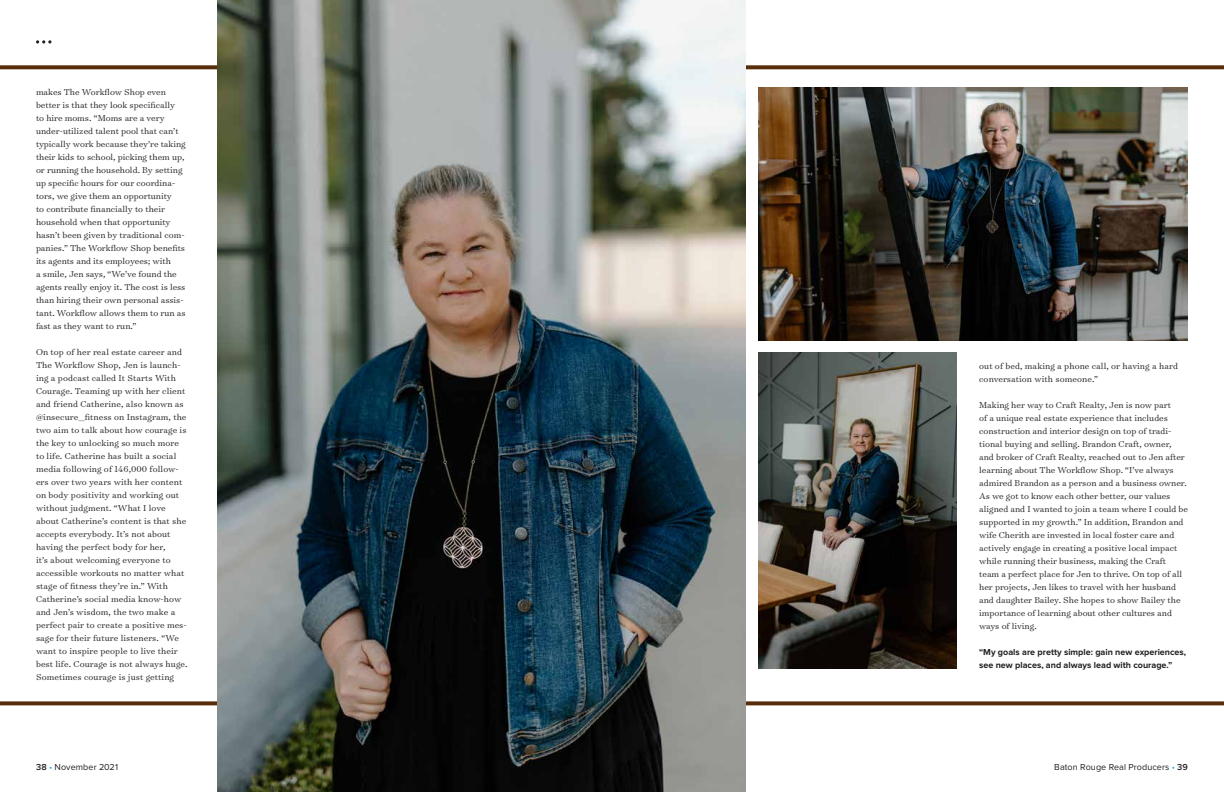
<style>
.page{position:relative;width:1224px;height:792px;background:#fff}
.page>*{position:absolute;margin:0;border:0;box-sizing:border-box;transform-origin:0 0}
.t1{font:300 9.8px/13px "Surveyor Text";color:#231f20}
.t2{font:700 9px/13px "Proxima Nova";color:#231f20}
.t3{font:9px "Proxima Nova";letter-spacing:.01em;color:#231f20}
.s1{font-weight:600}
.s2{color:#19a8e0}
</style>
<div class="page">
<img style="left:758px;top:87px;width:430px;height:253px">
<img style="left:758px;top:352px;width:198px;height:316px">
<svg style="left:36px;top:40px;width:15px;height:4px"></svg>
<svg style="left:0;top:65px;width:1224px;height:4px;background:#653e1d"></svg>
<svg style="left:0;top:701px;width:1224px;height:4px;background:#684222"></svg>
<img style="left:217px;top:0;width:529px;height:792px">
<p class="t1" style="left:36px;top:85px;width:151px">makes The Workflow Shop even better is that they look specifically<br>to hire moms. “Moms are a very under-utilized talent pool that can’t typically work because they’re taking their kids to school, picking them up, or running the household. By setting up specific hours for our coordina&shy;tors, we give them an opportunity<br>to contribute financially to their household when that opportunity hasn’t been given by traditional com&shy;panies.” The Workflow Shop benefits its agents and its employees; with<br>a smile, Jen says, “We’ve found the agents really enjoy it. The cost is less than hiring their own personal assis&shy;tant. Workflow allows them to run as fast as they want to run.”</p>
<p class="t1" style="left:36px;top:345px;width:153px">On top of her real estate career and The Workflow Shop, Jen is launch&shy;ing a podcast called It Starts With Courage. Teaming up with her client and friend Catherine, also known as @insecure_fitness on Instagram, the two aim to talk about how courage is the key to unlocking so much more to life. Catherine has built a social media following of 146,000 follow&shy;ers over two years with her content on body positivity and working out without judgment. “What I love about Catherine’s content is that she accepts everybody. It’s not about having the perfect body for her,<br>it’s about welcoming everyone to accessible workouts no matter what stage of fitness they’re in.” With Catherine’s social media know-how and Jen’s wisdom, the two make a perfect pair to create a positive mes&shy;sage for their future listeners. “We want to inspire people to live their best life. Courage is not always huge.<br>Sometimes courage is just getting</p>
<p class="t1" style="left:979px;top:359px;width:200px">out of bed, making a phone call, or having a hard conversation with someone.”</p>
<p class="t1" style="left:979px;top:398px;width:210px">Making her way to Craft Realty, Jen is now part<br>of a unique real estate experience that includes construction and interior design on top of tradi&shy;tional buying and selling. Brandon Craft, owner, and broker of Craft Realty, reached out to Jen after learning about The Workflow Shop. “I’ve always admired Brandon as a person and a business owner.<br>As we got to know each other better, our values aligned and I wanted to join a team where I could be supported in my growth.” In addition, Brandon and wife Cherith are invested in local foster care and actively engage in creating a positive local impact while running their business, making the Craft team a perfect place for Jen to thrive. On top of all her projects, Jen likes to travel with her husband and daughter Bailey. She hopes to show Bailey the importance of learning about other cultures and ways of living.</p>
<p class="t2" style="left:979px;top:646px;width:209px">“My goals are pretty simple: gain new experiences, see new places, and always lead with courage.”</p>
<p class="t3" style="left:36px;top:762px;width:84px"><span class="s1">38</span> <span class="s2">•</span> November 2021</p>
<p class="t3" style="left:1054px;top:762px;width:135px">Baton Rouge Real Producers <span class="s2">•</span> <span class="s1">39</span></p>
</div>
